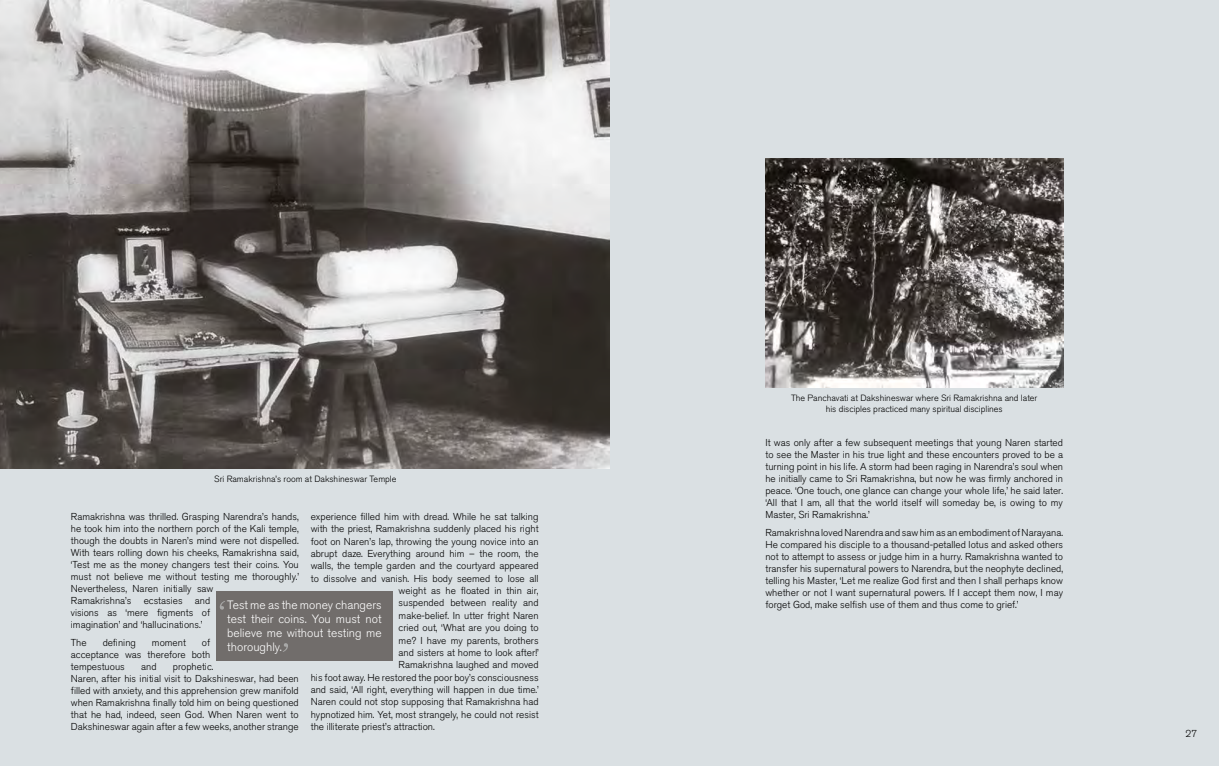
<style>
.page{position:relative;width:1219px;height:766px;background:#fff}
.page>*{position:absolute;margin:0;border:0;box-sizing:border-box;transform-origin:0 0}
.t1{font:300 12px/14px "Akzidenz Grotesk BQ";color:#fff;text-align:justify}
.t2{font:300 10px/12px "Akzidenz Grotesk BQ";color:#000;text-align:justify}
.t3{font:300 9px/10.8px "Akzidenz Grotesk BQ";color:#000;text-align:center}
</style>
<div class="page">
<div style="left:0;top:0;width:1219px;height:765px;background:#dae0e3"></div>
<img style="left:0;top:0;width:609px;height:468px">
<img style="left:765px;top:158px;width:298px;height:230px">
<div style="left:216px;top:591px;width:177px;height:69px;background:#716d6b"></div>
<svg style="left:284px;top:643px;width:4px;height:8px"></svg>
<svg style="left:220px;top:601px;width:5px;height:8px"></svg>
<p class="t3" style="left:214px;top:473px;width:184px">Sri Ramakrishna’s room at Dakshineswar Temple</p>
<p class="t2" style="left:71px;top:510px;width:230px;text-align:left">Ramakrishna was thrilled. Grasping Narendra’s hands, he took him into the northern porch of the Kali temple, though the doubts in Naren’s mind were not dispelled.<br>With tears rolling down his cheeks, Ramakrishna said, ‘Test me as the money changers test their coins. You must not believe me without testing me thoroughly.’ Nevertheless, Naren initially saw<br>Ramakrishna’s ecstasies and<br>visions as ‘mere figments of<br>imagination’ and ‘hallucinations.’</p>
<p class="t2" style="left:71px;top:636px;width:17px">The</p>
<p class="t2" style="left:103px;top:636px;width:35px">defining</p>
<p class="t2" style="left:152px;top:636px;width:35px">moment</p>
<p class="t2" style="left:311px;top:510px;width:229px">experience filled him with dread. While he sat talking</p>
<p class="t2" style="left:311px;top:523px;width:229px">with the priest, Ramakrishna suddenly placed his right</p>
<p class="t2" style="left:311px;top:535px;width:229px">foot on Naren’s lap, throwing the young novice into an</p>
<p class="t2" style="left:311px;top:547px;width:229px">abrupt daze. Everything around him – the room, the</p>
<p class="t2" style="left:311px;top:560px;width:229px">walls, the temple garden and the courtyard appeared</p>
<p class="t2" style="left:311px;top:572px;width:229px">to dissolve and vanish. His body seemed to lose all</p>
<p class="t2" style="left:399px;top:584px;width:141px">weight as he floated in thin air,</p>
<p class="t2" style="left:399px;top:597px;width:142px">suspended between reality and</p>
<p class="t2" style="left:399px;top:609px;width:142px">make-belief. In utter fright Naren</p>
<p class="t2" style="left:399px;top:621px;width:141px">cried out, ‘What are you doing to</p>
<p class="t2" style="left:399px;top:634px;width:141px">me? I have my parents, brothers</p>
<p class="t2" style="left:399px;top:646px;width:142px">and sisters at home to look after!’</p>
<p class="t2" style="left:399px;top:658px;width:142px">Ramakrishna laughed and moved</p>
<p class="t2" style="left:311px;top:671px;width:229px">his foot away. He restored the poor boy’s consciousness</p>
<p class="t2" style="left:311px;top:683px;width:230px">and said, ‘All right, everything will happen in due time.’</p>
<p class="t2" style="left:311px;top:695px;width:229px">Naren could not stop supposing that Ramakrishna had</p>
<p class="t2" style="left:311px;top:708px;width:229px">hypnotized him. Yet, most strangely, he could not resist</p>
<p class="t2" style="left:311px;top:720px;width:126px">the illiterate priest’s attraction.</p>
<p class="t1" style="left:227px;top:598px;width:156px">Test me as the money changers test their coins. You must not believe me without testing me thoroughly.</p>
<p class="t2" style="left:71px;top:636px;width:141px;text-indent:131px">of acceptance was therefore both tempestuous</p>
<p class="t2" style="left:71px;top:660px;width:229px;text-align:left;text-indent:102px">prophetic.<br>Naren, after his initial visit to Dakshineswar, had been filled with anxiety, and this apprehension grew manifold when Ramakrishna finally told him on being questioned that he had, indeed, seen God. When Naren went to Dakshineswar again after a few weeks, another strange</p>
<p class="t2" style="left:141px;top:660px;width:17px">and</p>
<p class="t3" style="left:791px;top:393px;width:248px">The Panchavati at Dakshineswar where Sri Ramakrishna and later his disciples practiced many spiritual disciplines</p>
<p class="t2" style="left:765px;top:436px;width:299px">It was only after a few subsequent meetings that young Naren started to see the Master in his true light and these encounters proved to be a turning point in his life. A storm had been raging in Narendra’s soul when he initially came to Sri Ramakrishna, but now he was firmly anchored in peace. ‘One touch, one glance can change your whole life,’ he said later. ‘All that I am, all that the world itself will someday be, is owing to my Master, Sri Ramakrishna.’</p>
<p class="t2" style="left:765px;top:526px;width:299px">Ramakrishna loved Narendra and saw him as an embodiment of Narayana.<br>He compared his disciple to a thousand-petalled lotus and asked others not to attempt to assess or judge him in a hurry. Ramakrishna wanted to transfer his supernatural powers to Narendra, but the neophyte declined, telling his Master, ‘Let me realize God first and then I shall perhaps know whether or not I want supernatural powers. If I accept them now, I may forget God, make selfish use of them and thus come to grief.’</p>
<p class="t2" style="left:1185px;top:727px;width:13px">27</p>
</div>
